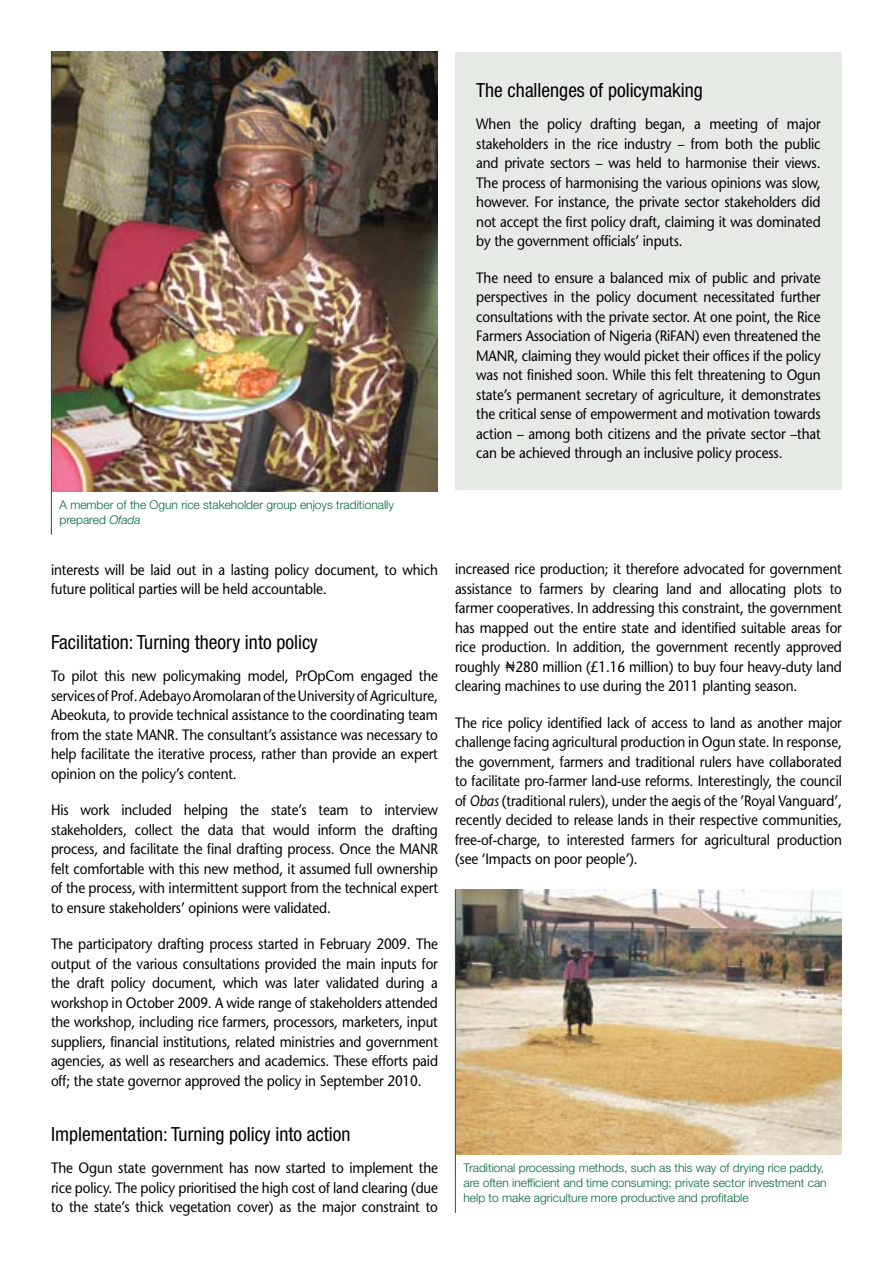
<style>
.page{position:relative;width:893px;height:1263px;background:#fff}
.page>*{position:absolute;margin:0;border:0;box-sizing:border-box;transform-origin:0 0}
.t1{font:condensed 19.5px "Helvetica Neue";color:#000}
.t2{font:15px/19.5px "Stone Sans";letter-spacing:-.01em;color:#000;text-align:justify;scale:.9 1}
.t3{font:300 12px/15px "Helvetica Neue";color:#006838}
.s1{font-style:italic}
</style>
<div class="page">
<div style="left:455px;top:52px;width:387px;height:438px;background:#e6eae4"></div>
<svg style="left:506px;top:661px;width:9px;height:11px"></svg>
<img style="left:52px;top:51px;width:386px;height:441px">
<hr style="left:51px;top:51px;width:1px;height:484px;background:#006838">
<img style="left:455px;top:889px;width:387px;height:265px">
<hr style="left:455px;top:890px;width:1px;height:323px;background:#006838">
<p class="t3" style="left:60px;top:497px;width:336px">A member of the Ogun rice stakeholder group enjoys traditionally prepared <span class="s1">Ofada</span></p>
<p class="t2" style="left:51px;top:560px;width:431px">interests will be laid out in a lasting policy document, to which future political parties will be held accountable.</p>
<h1 class="t1" style="left:51px;top:631px;width:268px">Facilitation: Turning theory into policy</h1>
<p class="t2" style="left:51px;top:666px;width:431px">To pilot this new policymaking model, PrOpCom engaged the services of Prof. Adebayo Aromolaran of the University of Agriculture, Abeokuta, to provide technical assistance to the coordinating team from the state MANR. The consultant’s assistance was necessary to help facilitate the iterative process, rather than provide an expert opinion on the policy’s content.</p>
<p class="t2" style="left:51px;top:800px;width:431px">His work included helping the state’s team to interview stakeholders, collect the data that would inform the drafting process, and facilitate the final drafting process. Once the MANR felt comfortable with this new method, it assumed full ownership of the process, with intermittent support from the technical expert to ensure stakeholders’ opinions were validated.</p>
<p class="t2" style="left:51px;top:934px;width:431px">The participatory drafting process started in February 2009. The output of the various consultations provided the main inputs for the draft policy document, which was later validated during a workshop in October 2009. A wide range of stakeholders attended the workshop, including rice farmers, processors, marketers, input suppliers, financial institutions, related ministries and government agencies, as well as researchers and academics. These efforts paid off; the state governor approved the policy in September 2010.</p>
<h1 class="t1" style="left:51px;top:1123px;width:301px">Implementation: Turning policy into action</h1>
<p class="t2" style="left:51px;top:1158px;width:431px">The Ogun state government has now started to implement the rice policy. The policy prioritised the high cost of land clearing (due to the state’s thick vegetation cover) as the major constraint to</p>
<h1 class="t1" style="left:476px;top:79px;width:228px">The challenges of policymaking</h1>
<p class="t2" style="left:476px;top:114px;width:384px">When the policy drafting began, a meeting of major stakeholders in the rice industry – from both the public and private sectors – was held to harmonise their views.<br>The process of harmonising the various opinions was slow, however. For instance, the private sector stakeholders did not accept the first policy draft, claiming it was dominated by the government officials’ inputs.</p>
<p class="t2" style="left:476px;top:268px;width:384px">The need to ensure a balanced mix of public and private perspectives in the policy document necessitated further consultations with the private sector. At one point, the Rice Farmers Association of Nigeria (RiFAN) even threatened the MANR, claiming they would picket their offices if the policy was not finished soon. While this felt threatening to Ogun state’s permanent secretary of agriculture, it demonstrates the critical sense of empowerment and motivation towards action – among both citizens and the private sector –that can be achieved through an inclusive policy process.</p>
<p class="t2" style="left:455px;top:559px;width:431px">increased rice production; it therefore advocated for government assistance to farmers by clearing land and allocating plots to farmer cooperatives. In addressing this constraint, the government has mapped out the entire state and identified suitable areas for rice production. In addition, the government recently approved roughly 280 million (£1.16 million) to buy four heavy-duty land clearing machines to use during the 2011 planting season.</p>
<p class="t2" style="left:455px;top:713px;width:431px">The rice policy identified lack of access to land as another major challenge facing agricultural production in Ogun state. In response, the government, farmers and traditional rulers have collaborated to facilitate pro-farmer land-use reforms. Interestingly, the council of <span class="s1">Obas</span> (traditional rulers), under the aegis of the ’Royal Vanguard’, recently decided to release lands in their respective communities, free-of-charge, to interested farmers for agricultural production (see ‘Impacts on poor people’).</p>
<p class="t3" style="left:463px;top:1160px;width:365px">Traditional processing methods, such as this way of drying rice paddy, are often inefficient and time consuming; private sector investment can help to make agriculture more productive and profitable</p>
</div>
